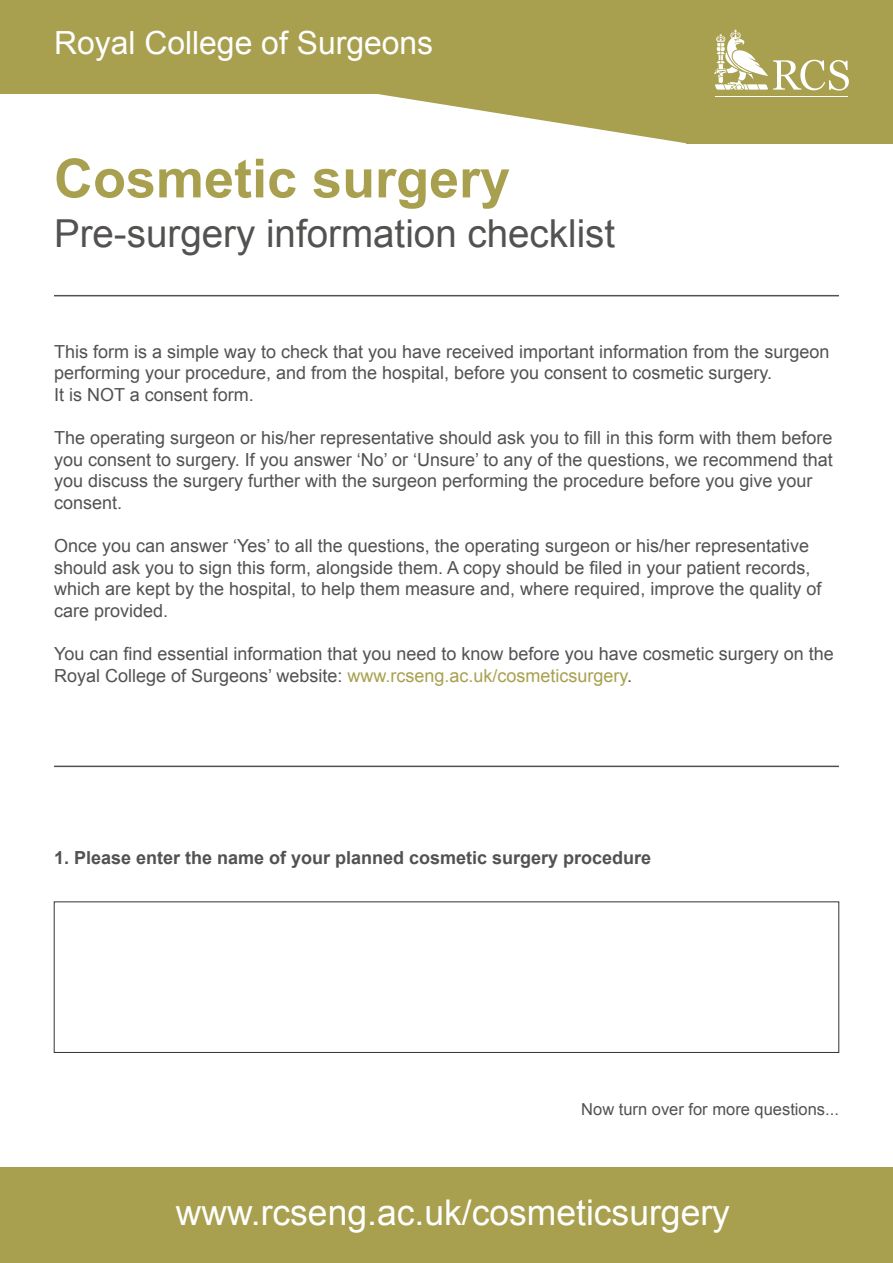
<style>
.page{position:relative;width:893px;height:1263px;background:#fff}
.page>*{position:absolute;margin:0;border:0;box-sizing:border-box;transform-origin:0 0}
.t1{font:700 54px "Arial";color:#a8a04f}
.t2{font:38.55px "Arial";color:#535251}
.t3{font:35.55px "Arial";color:#fff}
.t4{font:31.95px "Arial";color:#fff}
.t5{font:18px/21.6px "Arial";color:#535251}
.t6{font:700 18px "Arial";color:#535251}
.t7{font:16.5px "Arial";color:#535251}
.s1{color:#a8a04f}
</style>
<div class="page">
<div style="left:0;top:0;width:893px;height:93px;background:#a8a04f"></div>
<div style="left:686px;top:17px;width:207px;height:126px;background:#a8a04f"></div>
<svg style="left:167px;top:93px;width:519px;height:50px"></svg>
<hr style="left:715px;top:96px;width:133px;height:1px;background:#fff">
<svg style="left:714px;top:30px;width:135px;height:61px"></svg>
<div style="left:0;top:1167px;width:893px;height:96px;background:#a8a04f"></div>
<hr style="left:54px;top:295px;width:785px;height:1px;background:#535251">
<div style="left:54px;top:902px;width:785px;height:151px;border:1px solid #333"></div>
<hr style="left:54px;top:766px;width:785px;height:1px;background:#535251">
<h3 class="t4" style="left:54px;top:22px;width:381px">Royal College of Surgeons</h3>
<h1 class="t1" style="left:54px;top:142px;width:458px">Cosmetic surgery</h1>
<h2 class="t2" style="left:54px;top:208px;width:563px">Pre-surgery information checklist</h2>
<p class="t5" style="left:54px;top:341px;width:777px">This form is a simple way to check that you have received important information from the surgeon performing your procedure, and from the hospital, before you consent to cosmetic surgery.<br>It is NOT a consent form.</p>
<p class="t5" style="left:54px;top:427px;width:780px">The operating surgeon or his/her representative should ask you to fill in this form with them before you consent to surgery. If you answer ‘No’ or ‘Unsure’ to any of the questions, we recommend that you discuss the surgery further with the surgeon performing the procedure before you give your consent.</p>
<p class="t5" style="left:54px;top:535px;width:769px">Once you can answer ‘Yes’ to all the questions, the operating surgeon or his/her representative should ask you to sign this form, alongside them. A copy should be filed in your patient records, which are kept by the hospital, to help them measure and, where required, improve the quality of care provided.</p>
<p class="t5" style="left:54px;top:643px;width:781px">You can find essential information that you need to know before you have cosmetic surgery on the<br>Royal College of Surgeons’ website: <span class="s1">www.rcseng.ac.uk/cosmeticsurgery</span>.</p>
<p class="t6" style="left:54px;top:846px;width:599px">1. Please enter the name of your planned cosmetic surgery procedure</p>
<p class="t7" style="left:581px;top:1099px;width:259px">Now turn over for more questions...</p>
<h3 class="t3" style="left:176px;top:1189px;width:555px">www.rcseng.ac.uk/cosmeticsurgery</h3>
</div>
